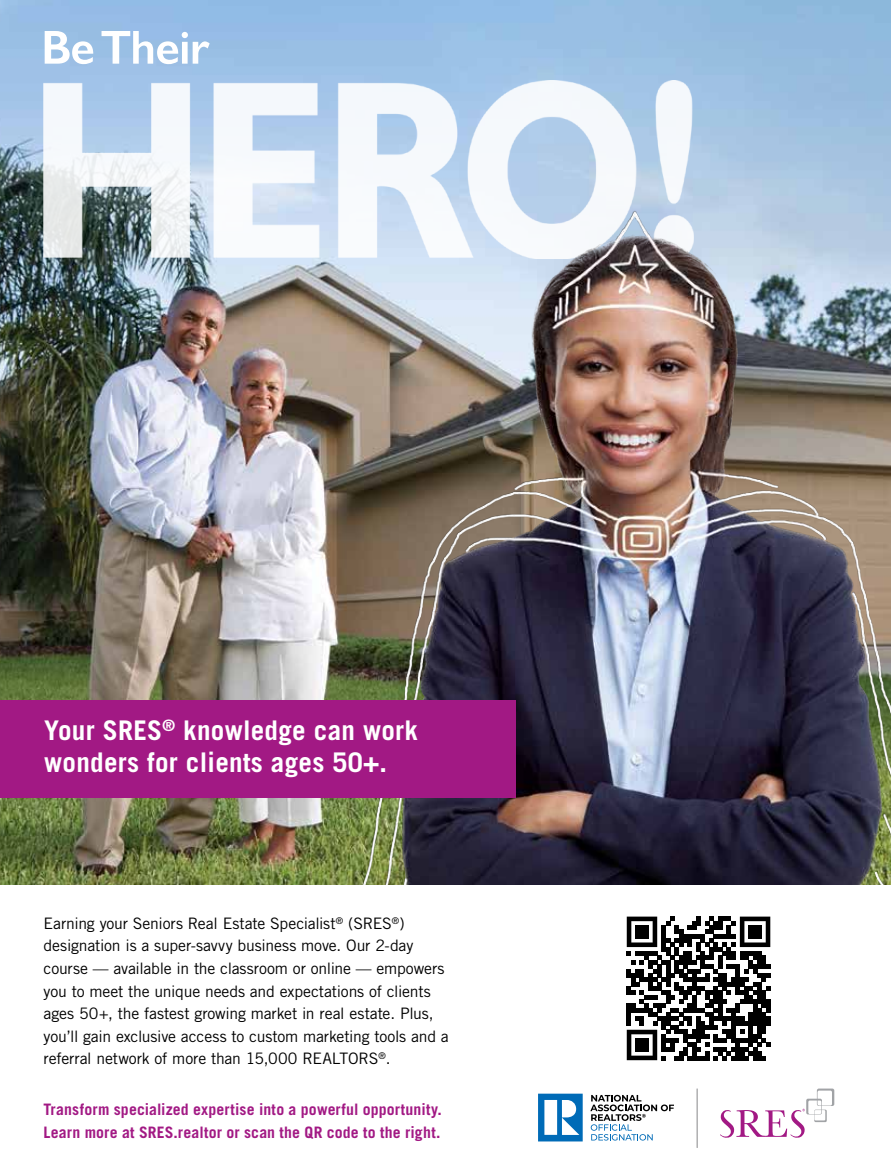
<style>
.page{position:relative;width:891px;height:1175px;background:#fff}
.page>*{position:absolute;margin:0;border:0;box-sizing:border-box;transform-origin:0 0}
.t1{font:700 27.15px/31.7px "Trade Gothic";letter-spacing:.01em;color:#fff}
.t2{font:15.75px/22.6px "Trade Gothic";letter-spacing:-.01em;color:#000}
.t3{font:700 15.75px/22.6px "Trade Gothic";letter-spacing:.01em;color:#a21984}
</style>
<div class="page">
<img style="left:0;top:0;width:891px;height:884px">
<img style="left:44px;top:81px;width:650px;height:177px">
<img style="left:328px;top:193px;width:563px;height:691px">
<div style="left:0;top:700px;width:516px;height:97px;background:#a21984"></div>
<div style="left:17px;top:4px;width:217px;height:87px;background:#006bb7;opacity:.01"></div>
<svg style="left:45px;top:31px;width:165px;height:33px"></svg>
<svg style="left:720px;top:1088px;width:114px;height:50px"></svg>
<svg style="left:538px;top:1093px;width:45px;height:48px"></svg>
<svg style="left:590px;top:1094px;width:84px;height:46px"></svg>
<hr style="left:697px;top:1088px;width:1px;height:60px;background:#6f6f71">
<svg style="left:627px;top:916px;width:143px;height:144px"></svg>
<div style="left:635px;top:925px;width:14px;height:13px;background:#000"></div>
<div style="left:749px;top:925px;width:13px;height:13px;background:#000"></div>
<div style="left:635px;top:1038px;width:14px;height:13px;background:#000"></div>
<h1 class="t1" style="left:44px;top:714px;width:375px">Your SRES<sup>®</sup> knowledge can work wonders for clients ages 50+.</h1>
<p class="t2" style="left:44px;top:911px;width:407px">Earning your Seniors Real Estate Specialist<sup>®</sup> (SRES<sup>®</sup>) designation is a super-savvy business move. Our 2-day course — available in the classroom or online — empowers you to meet the unique needs and expectations of clients ages 50+, the fastest growing market in real estate. Plus, you’ll gain exclusive access to custom marketing tools and a referral network of more than 15,000 REALTORS<sup>®</sup>.</p>
<p class="t3" style="left:44px;top:1097px;width:400px">Transform specialized expertise into a powerful opportunity.<br>Learn more at SRES.realtor or scan the QR code to the right.</p>
</div>
